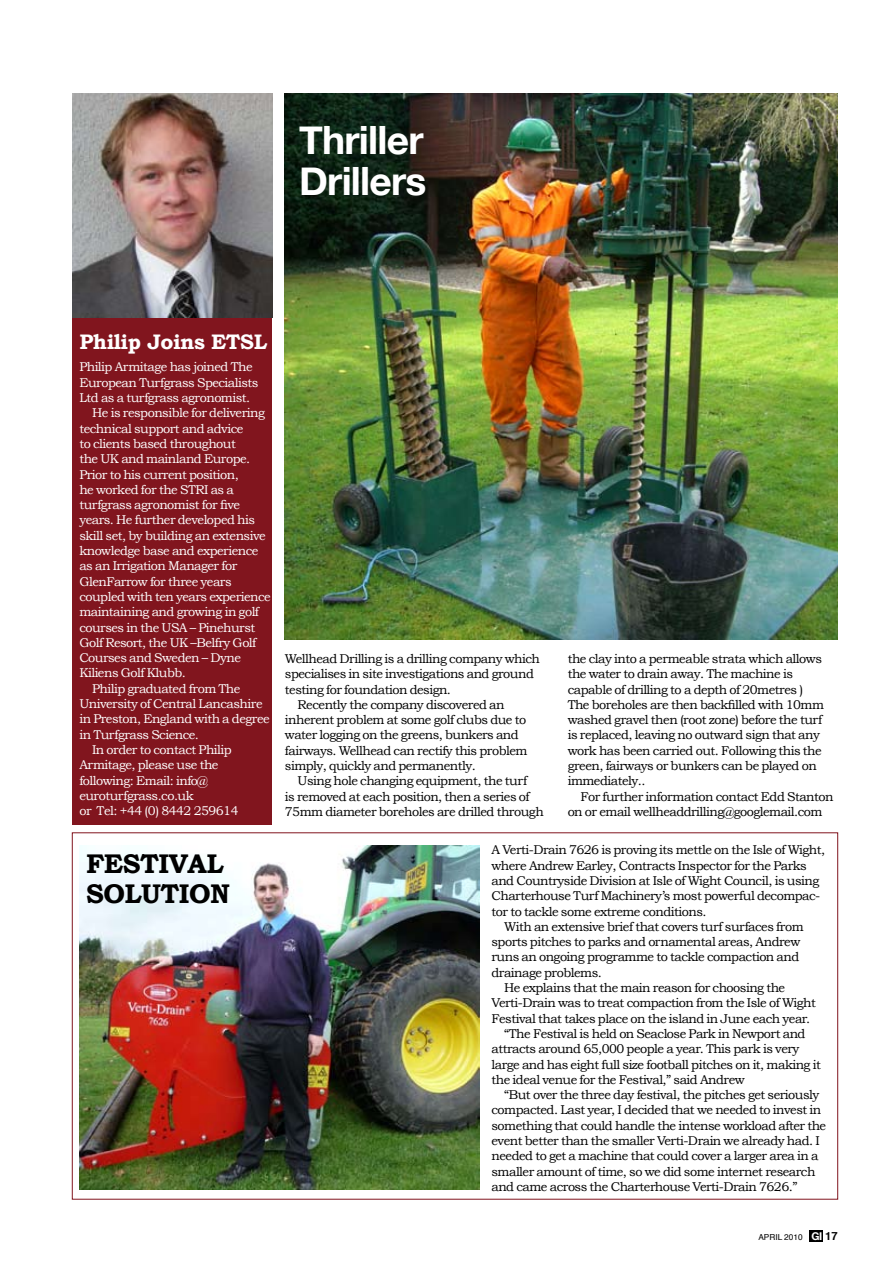
<style>
.page{position:relative;width:893px;height:1263px;background:#fff}
.page>*{position:absolute;margin:0;border:0;box-sizing:border-box;transform-origin:0 0}
.t1{font:700 39px/40.5px "Helvetica Neue";letter-spacing:-.02em;color:#fff}
.t2{font:700 27px/30px "Bookman Old Style";letter-spacing:-.02em;color:#000;text-align:right}
.t3{font:700 21px "Bookman Old Style";letter-spacing:-.02em;color:#fff}
.t4{font:12.75px/15.3px "Bookman Old Style";letter-spacing:-.04em;color:#000}
.t5{font:12.75px "Bookman Old Style";letter-spacing:-.04em;color:#fff}
.t6{font:8.25px "Helvetica";color:#000}
.s1{font-family:"Helvetica Neue";font-weight:700;font-size:10.8px;color:#fff}
.s2{font-weight:700;font-size:11.25px}
</style>
<div class="page">
<div style="left:809px;top:1230px;width:14px;height:11px;background:#000"></div>
<div style="left:72px;top:317px;width:200px;height:508px;background:#81151e"></div>
<img style="left:80px;top:845px;width:399px;height:345px">
<img style="left:72px;top:94px;width:200px;height:223px">
<img style="left:285px;top:94px;width:553px;height:545px">
<h1 class="t1" style="left:299px;top:119px;width:129px">Thriller<br>Drillers</h1>
<h3 class="t3" style="left:79px;top:329px;width:189px">PHILIP JOINS ETSL</h3>
<p class="t5" style="left:79px;top:360px;width:175px">Philip Armitage has joined The</p>
<p class="t5" style="left:79px;top:375px;width:181px">European Turfgrass Specialists</p>
<p class="t5" style="left:79px;top:390px;width:172px">Ltd as a turfgrass agronomist.</p>
<p class="t5" style="left:92px;top:406px;width:174px">He is responsible for delivering</p>
<p class="t5" style="left:79px;top:421px;width:166px">technical support and advice</p>
<p class="t5" style="left:79px;top:436px;width:158px">to clients based throughout</p>
<p class="t5" style="left:79px;top:452px;width:173px">the UK and mainland Europe.</p>
<p class="t5" style="left:79px;top:467px;width:161px">Prior to his current position,</p>
<p class="t5" style="left:79px;top:482px;width:156px">he worked for the STRI as a</p>
<p class="t5" style="left:79px;top:497px;width:162px">turfgrass agronomist for five</p>
<p class="t5" style="left:79px;top:513px;width:177px">years. He further developed his</p>
<p class="t5" style="left:79px;top:528px;width:188px">skill set, by building an extensive</p>
<p class="t5" style="left:79px;top:543px;width:181px">knowledge base and experience</p>
<p class="t5" style="left:79px;top:559px;width:159px">as an Irrigation Manager for</p>
<p class="t5" style="left:79px;top:574px;width:154px">GlenFarrow for three years</p>
<p class="t5" style="left:79px;top:589px;width:193px">coupled with ten years experience</p>
<p class="t5" style="left:79px;top:605px;width:181px">maintaining and growing in golf</p>
<p class="t5" style="left:79px;top:620px;width:177px">courses in the USA – Pinehurst</p>
<p class="t5" style="left:79px;top:635px;width:178px">Golf Resort, the UK –Belfry Golf</p>
<p class="t5" style="left:79px;top:650px;width:163px">Courses and Sweden – Dyne</p>
<p class="t5" style="left:79px;top:666px;width:108px">Kiliens Golf Klubb.</p>
<p class="t5" style="left:92px;top:681px;width:150px">Philip graduated from The</p>
<p class="t5" style="left:79px;top:696px;width:185px">University of Central Lancashire</p>
<p class="t5" style="left:79px;top:712px;width:192px">in Preston, England with a degree</p>
<p class="t5" style="left:79px;top:727px;width:121px">in Turfgrass Science.</p>
<p class="t5" style="left:92px;top:742px;width:141px">In order to contact Philip</p>
<p class="t5" style="left:79px;top:758px;width:141px">Armitage, please use the</p>
<p class="t5" style="left:79px;top:773px;width:130px">following: Email: info@</p>
<p class="t5" style="left:79px;top:788px;width:116px">euroturfgrass.co.uk</p>
<p class="t5" style="left:79px;top:803px;width:161px">or Tel: +44 (0) 8442 259614</p>
<h2 class="t2" style="left:86px;top:849px;width:54px">FESTIV</h2>
<h2 class="t2" style="left:86px;top:849px;width:146px">AL<br>SOLUTION</h2>
<p class="t4" style="left:285px;top:651px;width:257px">Wellhead Drilling is a drilling company which</p>
<p class="t4" style="left:285px;top:666px;width:250px">specialises in site investigations and ground</p>
<p class="t4" style="left:285px;top:681px;width:168px">testing for foundation design.</p>
<p class="t4" style="left:298px;top:697px;width:208px">Recently the company discovered an</p>
<p class="t4" style="left:285px;top:712px;width:243px">inherent problem at some golf clubs due to</p>
<p class="t4" style="left:285px;top:727px;width:235px">water logging on the greens, bunkers and</p>
<p class="t4" style="left:285px;top:743px;width:244px">fairways. Wellhead can rectify this problem</p>
<p class="t4" style="left:285px;top:758px;width:192px">simply, quickly and permanently.</p>
<p class="t4" style="left:298px;top:773px;width:231px">Using hole changing equipment, the turf</p>
<p class="t4" style="left:285px;top:789px;width:246px">is removed at each position, then a series of</p>
<p class="t4" style="left:285px;top:804px;width:260px">75mm diameter boreholes are drilled through</p>
<p class="t4" style="left:568px;top:651px;width:258px">the clay into a permeable strata which allows the water to drain away. The machine is capable of drilling to a depth of 20metres )<br>The boreholes are then backfilled with 10mm washed gravel then (root zone) before the turf is replaced, leaving no outward sign that any work has been carried out. Following this the green, fairways or bunkers can be played on immediately..</p>
<p class="t4" style="left:568px;top:789px;width:267px;text-indent:13px">For further information contact Edd Stanton on or email wellheaddrilling@googlemail.com</p>
<p class="t4" style="left:491px;top:842px;width:335px">A Verti-Drain 7626 is proving its mettle on the Isle of Wight,</p>
<p class="t4" style="left:491px;top:858px;width:317px">where Andrew Earley, Contracts Inspector for the Parks</p>
<p class="t4" style="left:491px;top:873px;width:329px">and Countryside Division at Isle of Wight Council, is using</p>
<p class="t4" style="left:491px;top:888px;width:330px">Charterhouse Turf Machinery’s most powerful decompac-</p>
<p class="t4" style="left:491px;top:903px;width:217px">tor to tackle some extreme conditions.</p>
<p class="t4" style="left:504px;top:919px;width:301px">With an extensive brief that covers turf surfaces from</p>
<p class="t4" style="left:491px;top:934px;width:310px">sports pitches to parks and ornamental areas, Andrew</p>
<p class="t4" style="left:491px;top:949px;width:309px">runs an ongoing programme to tackle compaction and</p>
<p class="t4" style="left:491px;top:965px;width:112px">drainage problems.</p>
<p class="t4" style="left:504px;top:980px;width:282px">He explains that the main reason for choosing the</p>
<p class="t4" style="left:491px;top:995px;width:326px">Verti-Drain was to treat compaction from the Isle of Wight</p>
<p class="t4" style="left:491px;top:1011px;width:320px">Festival that takes place on the island in June each year.</p>
<p class="t4" style="left:504px;top:1026px;width:303px">“The Festival is held on Seaclose Park in Newport and</p>
<p class="t4" style="left:491px;top:1041px;width:309px">attracts around 65,000 people a year. This park is very</p>
<p class="t4" style="left:491px;top:1056px;width:331px">large and has eight full size football pitches on it, making it</p>
<p class="t4" style="left:491px;top:1072px;width:255px">the ideal venue for the Festival,” said Andrew</p>
<p class="t4" style="left:504px;top:1087px;width:317px">“But over the three day festival, the pitches get seriously</p>
<p class="t4" style="left:491px;top:1102px;width:331px">compacted. Last year, I decided that we needed to invest in</p>
<p class="t4" style="left:491px;top:1118px;width:336px">something that could handle the intense workload after the</p>
<p class="t4" style="left:491px;top:1133px;width:330px">event better than the smaller Verti-Drain we already had. I</p>
<p class="t4" style="left:491px;top:1148px;width:329px">needed to get a machine that could cover a larger area in a</p>
<p class="t4" style="left:491px;top:1164px;width:325px">smaller amount of time, so we did some internet research</p>
<p class="t4" style="left:491px;top:1179px;width:307px">and came across the Charterhouse Verti-Drain 7626.”</p>
<p class="t6" style="left:758px;top:1231px;width:81px">APRIL 2010 <span class="s1">GI</span> <span class="s2">17</span></p>
</div>
